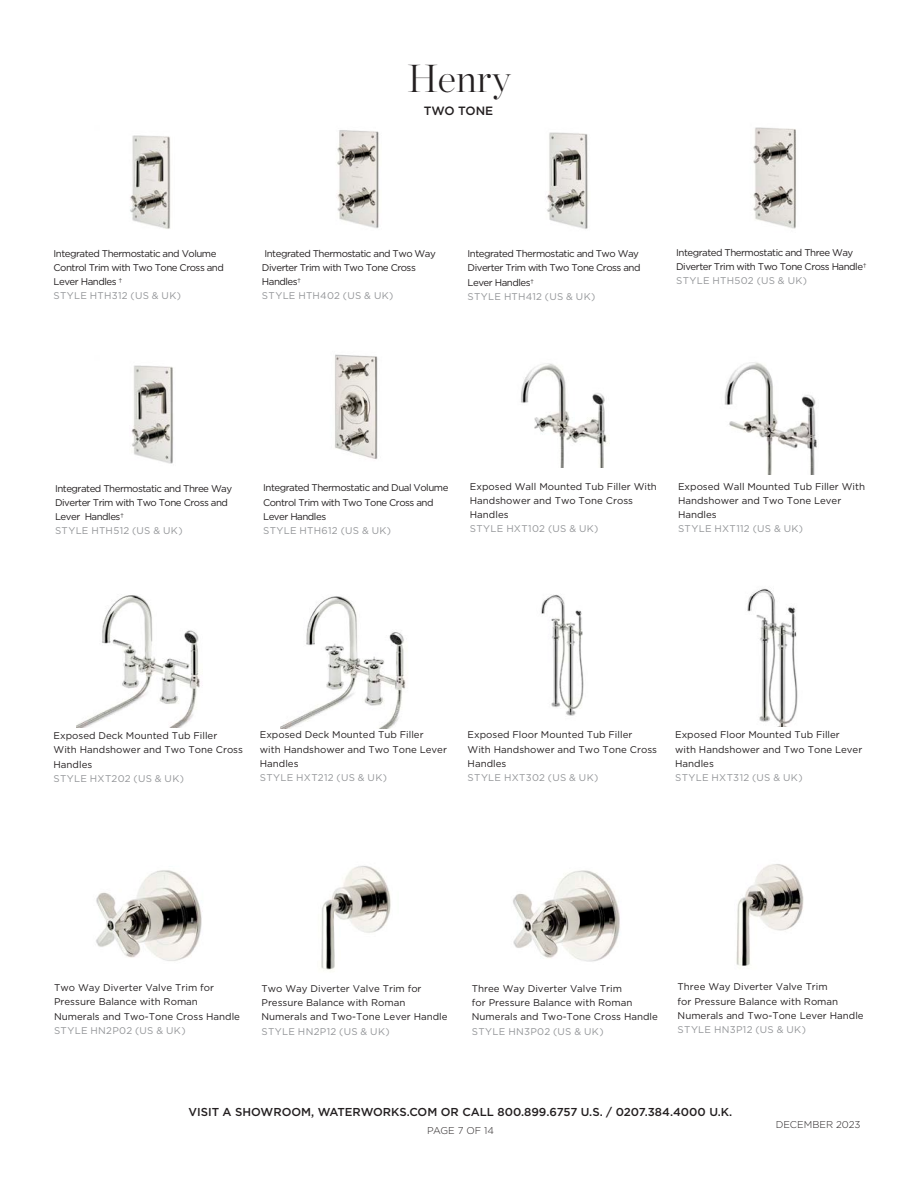
<style>
.page{position:relative;width:918px;height:1188px;background:#fff}
.page>*{position:absolute;margin:0;border:0;box-sizing:border-box;transform-origin:0 0}
.t1{font:200 39px "Chronicle Display";color:#231f20}
.t2{font:500 12px "Gotham";color:#231f20}
.t3{font:500 11.55px "Gotham";color:#231f20}
.t4{font:300 9.9px "Gotham";color:#231f20}
.Text__LIGHT_-_6_5_9_5__0{font:9.75px/14.2px "Gotham";color:#231f20}
.Text__LIGHT_-_6_5_9_5__0-2{font:9.75px/14.2px "Gotham";letter-spacing:-.05em;color:#231f20}
.Text__product_number{font:9.75px "Gotham";letter-spacing:.03em;color:#939598}
.s1{font-weight:300}
</style>
<div class="page">
<img style="left:130px;top:135px;width:41px;height:94px">
<img style="left:747px;top:588px;width:51px;height:139px">
<img style="left:541px;top:594px;width:43px;height:122px">
<img style="left:281px;top:596px;width:125px;height:133px">
<img style="left:521px;top:363px;width:89px;height:105px">
<img style="left:724px;top:362px;width:93px;height:112px">
<img style="left:76px;top:595px;width:124px;height:132px">
<img style="left:131px;top:365px;width:42px;height:99px">
<img style="left:337px;top:130px;width:42px;height:99px">
<img style="left:753px;top:127px;width:43px;height:102px">
<img style="left:546px;top:132px;width:42px;height:97px">
<img style="left:335px;top:354px;width:43px;height:105px">
<img style="left:96px;top:870px;width:106px;height:91px">
<img style="left:321px;top:866px;width:70px;height:104px">
<img style="left:513px;top:870px;width:107px;height:92px">
<img style="left:736px;top:864px;width:68px;height:102px">
<h1 class="t1" style="left:408px;top:49px;width:104px">Henry</h1>
<p class="t2" style="left:424px;top:102px;width:71px">TWO TONE</p>
<p class="Text__LIGHT_-_6_5_9_5__0-2" style="left:54px;top:246px;width:172px">Integrated Thermostatic and Volume<br>Control Trim with Two Tone Cross and<br>Lever Handles <span class="s1">†</span></p>
<p class="Text__product_number" style="left:54px;top:290px;width:129px">STYLE HTH312 (US &amp; UK)</p>
<p class="Text__LIGHT_-_6_5_9_5__0-2" style="left:262px;top:246px;width:175px">Integrated Thermostatic and Two Way<br>Diverter Trim with Two Tone Cross<br>Handles<span class="s1">†</span></p>
<p class="Text__product_number" style="left:262px;top:290px;width:133px">STYLE HTH402 (US &amp; UK)</p>
<p class="Text__LIGHT_-_6_5_9_5__0-2" style="left:468px;top:246px;width:174px">Integrated Thermostatic and Two Way<br>Diverter Trim with Two Tone Cross and<br>Lever Handles<span class="s1">†</span></p>
<p class="Text__product_number" style="left:468px;top:290px;width:129px">STYLE HTH412 (US &amp; UK)</p>
<p class="Text__LIGHT_-_6_5_9_5__0-2" style="left:676px;top:245px;width:192px">Integrated Thermostatic and Three Way<br>Diverter Trim with Two Tone Cross Handle<span class="s1">†</span></p>
<p class="Text__product_number" style="left:676px;top:274px;width:132px">STYLE HTH502 (US &amp; UK)</p>
<p class="Text__LIGHT_-_6_5_9_5__0-2" style="left:55px;top:481px;width:179px">Integrated Thermostatic and Three Way<br>Diverter Trim with Two Tone Cross and<br>Lever Handles<span class="s1">†</span></p>
<p class="Text__product_number" style="left:55px;top:525px;width:129px">STYLE HTH512 (US &amp; UK)</p>
<p class="Text__LIGHT_-_6_5_9_5__0-2" style="left:263px;top:481px;width:187px">Integrated Thermostatic and Dual Volume<br>Control Trim with Two Tone Cross and<br>Lever Handles</p>
<p class="Text__product_number" style="left:263px;top:524px;width:130px">STYLE HTH612 (US &amp; UK)</p>
<p class="Text__LIGHT_-_6_5_9_5__0" style="left:470px;top:479px;width:189px">Exposed Wall Mounted Tub Filler With<br>Handshower and Two Tone Cross<br>Handles</p>
<p class="Text__product_number" style="left:470px;top:523px;width:130px">STYLE HXT102 (US &amp; UK)</p>
<p class="Text__LIGHT_-_6_5_9_5__0" style="left:678px;top:479px;width:189px">Exposed Wall Mounted Tub Filler With<br>Handshower and Two Tone Lever<br>Handles</p>
<p class="Text__product_number" style="left:678px;top:523px;width:127px">STYLE HXT112 (US &amp; UK)</p>
<p class="Text__LIGHT_-_6_5_9_5__0" style="left:54px;top:728px;width:191px">Exposed Deck Mounted Tub Filler<br>With Handshower and Two Tone Cross<br>Handles</p>
<p class="Text__product_number" style="left:54px;top:772px;width:132px">STYLE HXT202 (US &amp; UK)</p>
<p class="Text__LIGHT_-_6_5_9_5__0" style="left:260px;top:728px;width:189px">Exposed Deck Mounted Tub Filler with Handshower and Two Tone Lever<br>Handles</p>
<p class="Text__product_number" style="left:260px;top:771px;width:129px">STYLE HXT212 (US &amp; UK)</p>
<p class="Text__LIGHT_-_6_5_9_5__0" style="left:468px;top:728px;width:191px">Exposed Floor Mounted Tub Filler<br>With Handshower and Two Tone Cross<br>Handles</p>
<p class="Text__product_number" style="left:468px;top:772px;width:132px">STYLE HXT302 (US &amp; UK)</p>
<p class="Text__LIGHT_-_6_5_9_5__0" style="left:675px;top:728px;width:189px">Exposed Floor Mounted Tub Filler with Handshower and Two Tone Lever<br>Handles</p>
<p class="Text__product_number" style="left:675px;top:772px;width:129px">STYLE HXT312 (US &amp; UK)</p>
<p class="Text__LIGHT_-_6_5_9_5__0" style="left:54px;top:980px;width:188px">Two Way Diverter Valve Trim for<br>Pressure Balance with Roman<br>Numerals and Two-Tone Cross Handle</p>
<p class="Text__product_number" style="left:54px;top:1024px;width:133px">STYLE HN2P02 (US &amp; UK)</p>
<p class="Text__LIGHT_-_6_5_9_5__0" style="left:262px;top:981px;width:188px">Two Way Diverter Valve Trim for<br>Pressure Balance with Roman<br>Numerals and Two-Tone Lever Handle</p>
<p class="Text__product_number" style="left:262px;top:1025px;width:130px">STYLE HN2P12 (US &amp; UK)</p>
<p class="Text__LIGHT_-_6_5_9_5__0" style="left:472px;top:981px;width:188px">Three Way Diverter Valve Trim<br>for Pressure Balance with Roman<br>Numerals and Two-Tone Cross Handle</p>
<p class="Text__product_number" style="left:472px;top:1025px;width:133px">STYLE HN3P02 (US &amp; UK)</p>
<p class="Text__LIGHT_-_6_5_9_5__0" style="left:678px;top:980px;width:188px">Three Way Diverter Valve Trim<br>for Pressure Balance with Roman<br>Numerals and Two-Tone Lever Handle</p>
<p class="Text__product_number" style="left:678px;top:1023px;width:130px">STYLE HN3P12 (US &amp; UK)</p>
<p class="t3" style="left:189px;top:1105px;width:545px">VISIT A SHOWROOM, WATERWORKS.COM OR CALL 800.899.6757 U.S. / 0207.384.4000 U.K.</p>
<p class="t4" style="left:427px;top:1124px;width:68px">PAGE 7 OF 14</p>
<p class="t4" style="left:776px;top:1119px;width:86px">DECEMBER 2023</p>
</div>
